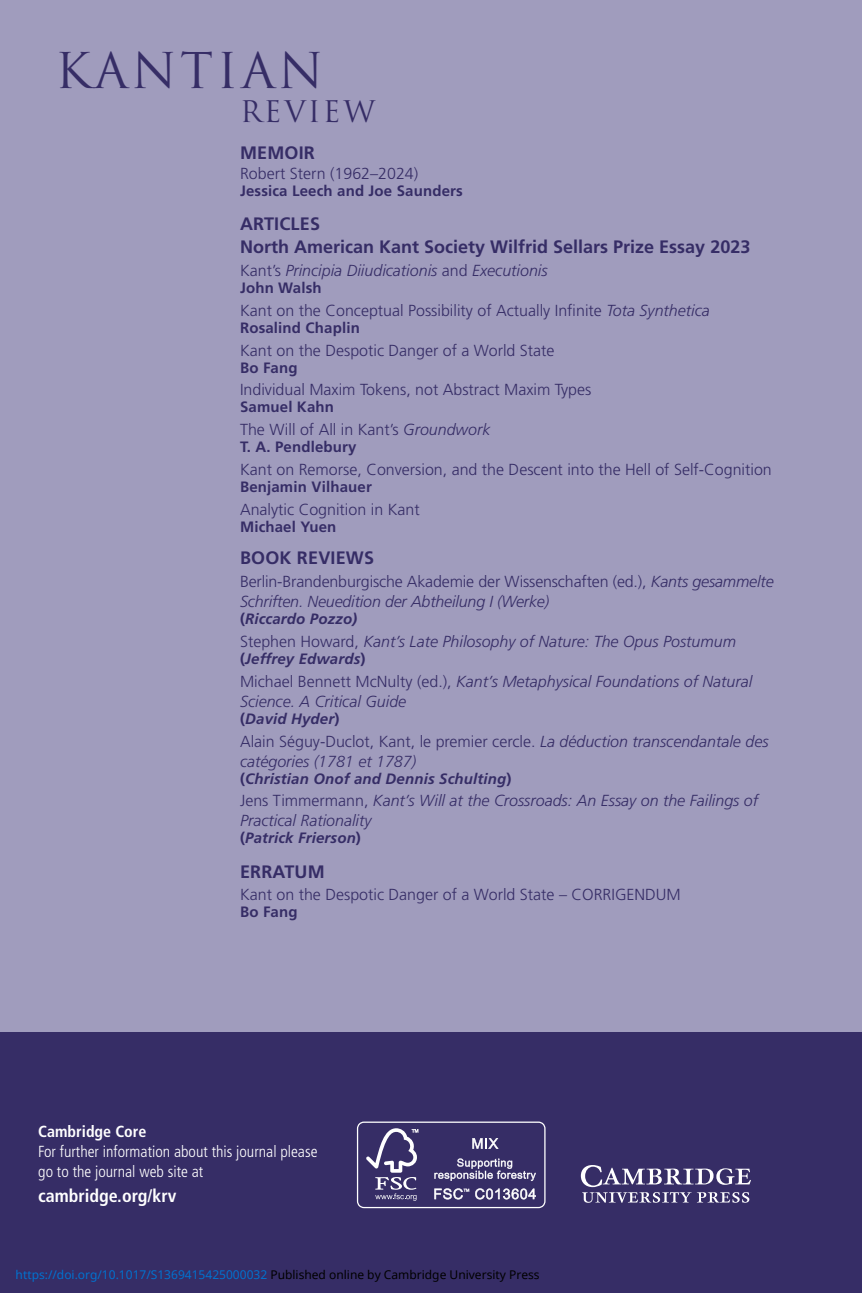
<style>
.page{position:relative;width:862px;height:1293px;background:#a09cbd}
.page>*{position:absolute;margin:0;border:0;box-sizing:border-box;transform-origin:0 0}
.t1{font:48px "Trajan Pro";letter-spacing:.07em;color:#362d66}
.t2{font:29px "Trajan Pro";letter-spacing:.07em;color:#362d66}
.t3{font:700 18px/22.8px "Frutiger LT Std";color:#362d66}
.t4{font:700 condensed 18px "Frutiger LT Std";color:#fff}
.t5{font:italic 300 16px/20px "Frutiger LT Std";color:#362d66}
.t6{font:300 16px "Frutiger LT Std";color:#362d66}
.t7{font:300 condensed 16px/20px "Frutiger LT Std";color:#fff}
.t8{font:700 condensed 16px "Frutiger LT Std";color:#fff}
.t9{font:700 15px "Frutiger LT Std";letter-spacing:.01em;color:#362d66}
.t10{font:italic 700 15px "Frutiger LT Std";letter-spacing:.01em;color:#362d66}
.t11{font:12px "Noto Sans";color:#0172cf}
.s1{font-style:normal}
.s2{font-style:italic}
.s3{color:#000}
</style>
<div class="page">
<div style="left:0;top:1032px;width:862px;height:261px;background:#362d66"></div>
<svg style="left:581px;top:1165px;width:170px;height:38px"></svg>
<svg style="left:357px;top:1121px;width:188px;height:87px"></svg>
<h1 class="t1" style="left:55px;top:40px;width:270px">KANTIAN</h1>
<h2 class="t2" style="left:240px;top:93px;width:137px">REVIEW</h2>
<p class="t3" style="left:240px;top:141px;width:14px">MEMOI</p>
<p class="t3" style="left:304px;top:141px;width:12px">R</p>
<p class="t6" style="left:240px;top:164px;width:180px">Robert Stern (1962–2024)</p>
<p class="t9" style="left:240px;top:182px;width:224px">Jessica Leech and Joe Saunders</p>
<p class="t3" style="left:240px;top:213px;width:512px">ARTICLES<br>North American Kant Society Wilfrid Sellars Prize Essay 2023</p>
<p class="t5" style="left:240px;top:260px;width:309px"><span class="s1">Kant’s</span> Principia Diiudicationis <span class="s1">and</span> Executionis</p>
<p class="t9" style="left:240px;top:279px;width:83px">John Walsh</p>
<p class="t6" style="left:240px;top:301px;width:471px">Kant on the Conceptual Possibility of Actually Infinite <span class="s2">Tota Synthetica</span></p>
<p class="t9" style="left:240px;top:319px;width:121px">Rosalind Chaplin</p>
<p class="t6" style="left:240px;top:341px;width:316px">Kant on the Despotic Danger of a World State</p>
<p class="t9" style="left:240px;top:358px;width:59px">Bo Fang</p>
<p class="t6" style="left:240px;top:381px;width:353px">Individual Maxim Tokens, not Abstract Maxim Types</p>
<p class="t9" style="left:240px;top:398px;width:96px">Samuel Kahn</p>
<p class="t6" style="left:240px;top:421px;width:252px">The Will of All in Kant’s <span class="s2">Groundwork</span></p>
<p class="t9" style="left:240px;top:438px;width:118px">T. A. Pendlebury</p>
<p class="t6" style="left:240px;top:460px;width:533px">Kant on Remorse, Conversion, and the Descent into the Hell of Self-Cognition</p>
<p class="t9" style="left:240px;top:478px;width:133px">Benjamin Vilhauer</p>
<p class="t6" style="left:240px;top:500px;width:181px">Analytic Cognition in Kant</p>
<p class="t9" style="left:240px;top:518px;width:98px">M ichael Yuen</p>
<p class="t3" style="left:240px;top:546px;width:78px">BOOK REVIE</p>
<p class="t3" style="left:346px;top:546px;width:28px">WS</p>
<p class="t5" style="left:240px;top:571px;width:535px"><span class="s1">Berlin-Brandenburgische Akademie der Wissenschaften (ed.),</span> Kants gesammelte<br>Schriften. Neuedition der Abtheilung I (Werke)</p>
<p class="t10" style="left:240px;top:610px;width:119px"><span class="s1">(</span>Riccardo Pozzo)</p>
<p class="t5" style="left:240px;top:631px;width:497px"><span class="s1">Stephen Howard,</span> Kant’s Late Philosophy of Nature: The Opus Postumum</p>
<p class="t10" style="left:240px;top:650px;width:127px"><span class="s1">(</span>Jeffrey Edwards<span class="s1">)</span></p>
<p class="t5" style="left:240px;top:671px;width:514px"><span class="s1">Michael Bennett McNulty (ed.),</span> Kant’s Metaphysical Foundations of Natural<br>Science. A Critical Guide</p>
<p class="t10" style="left:240px;top:709px;width:101px"><span class="s1">(</span>David Hyder<span class="s1">)</span></p>
<p class="t5" style="left:240px;top:731px;width:530px"><span class="s1">Alain Séguy-Duclot, Kant, le premier cercle.</span> La déduction transcendantale des catégories (1781 et 1787)</p>
<p class="t10" style="left:240px;top:769px;width:273px"><span class="s1">(</span>Christian Onof and Dennis Schulting<span class="s1">)</span></p>
<p class="t5" style="left:240px;top:791px;width:519px"><span class="s1">Jens Timmermann,</span> Kant’s Will at the Crossroads: An Essay on the Failings of<br>Practical Rationality</p>
<p class="t10" style="left:240px;top:829px;width:122px"><span class="s1">(</span>Patrick Frierson<span class="s1">)</span></p>
<p class="t3" style="left:240px;top:860px;width:70px">ERRATUM</p>
<p class="t6" style="left:240px;top:886px;width:442px">Kant on the Despotic Danger of a World State – CORRIGENDUM</p>
<p class="t9" style="left:240px;top:903px;width:59px">Bo Fang</p>
<p class="t8" style="left:38px;top:1121px;width:110px">Cambridge Core</p>
<p class="t7" style="left:38px;top:1141px;width:281px">For further information about this journal please go to the journal web site at</p>
<p class="t4" style="left:38px;top:1185px;width:140px">cambridge.org/krv</p>
<p class="t11" style="left:16px;top:1266px;width:525px">https://doi.org/10.1017/S1369415425000032 <span class="s3">Published online by Cambridge University Press</span></p>
</div>
